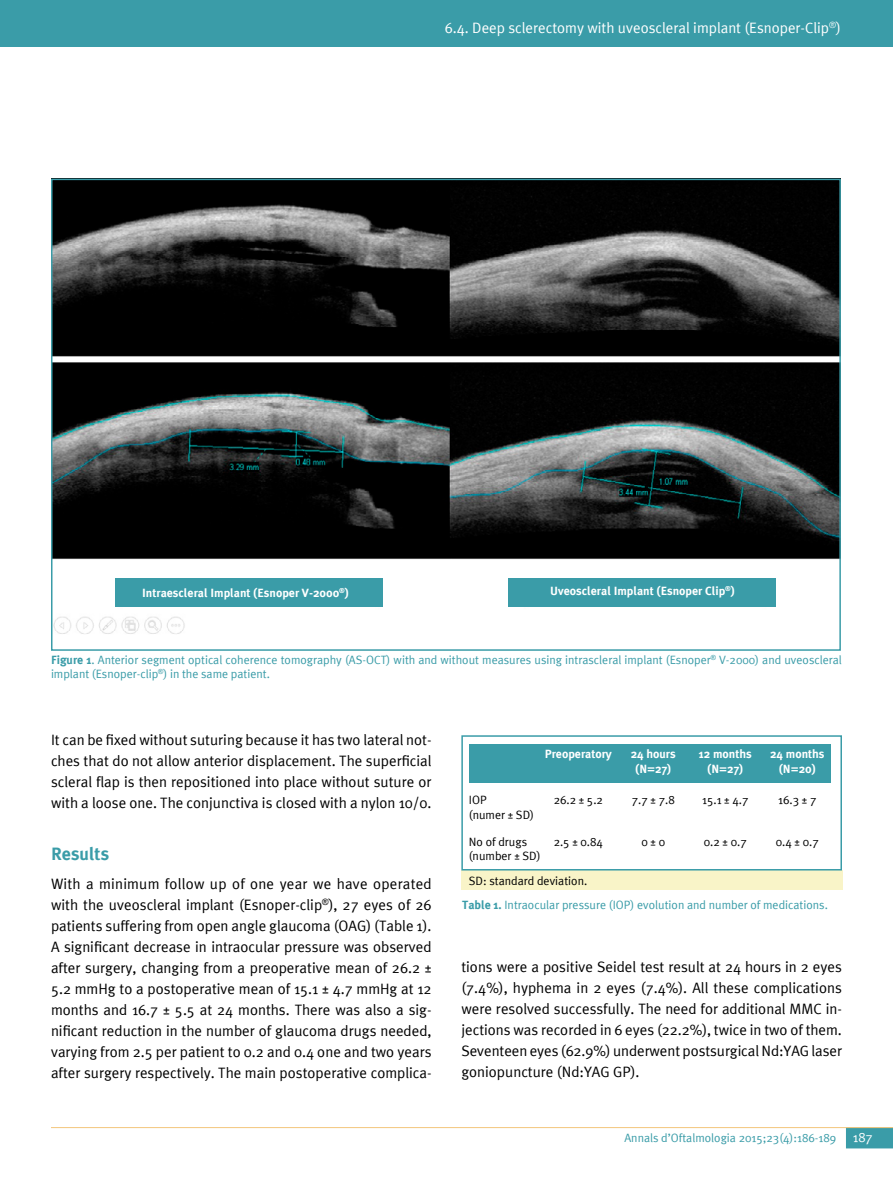
<style>
.page{position:relative;width:893px;height:1191px;background:#fff}
.page>*{position:absolute;margin:0;border:0;box-sizing:border-box;transform-origin:0 0}
.t1{font:700 18px "Meta Plus";color:#3a9ca8}
.t2{font:15px/21px "Meta Plus Normal";color:#000;text-align:justify}
.t3{font:15px "Meta Plus Normal";color:#fff}
.t4{font:13.5px "Meta Plus Normal";color:#fff}
.t5{font:12px/14.4px "Meta Plus Normal";color:#3a9ca8}
.t6{font:700 12px "Meta Plus";color:#fff}
.t7{font:12px/24.8px "Meta Plus Normal";color:#000}
.s1{font-family:"Meta Plus";font-weight:700}
</style>
<div class="page">
<svg style="left:846px;top:1128px;width:47px;height:20px"></svg>
<hr style="left:51px;top:1127px;width:842px;height:1px;background:#f3c67c">
<div style="left:0;top:0;width:893px;height:47px;background:#3a9ca8"></div>
<div style="left:461px;top:870px;width:382px;height:20px;background:#f9f4c8"></div>
<div style="left:470px;top:744px;width:361px;height:38px;background:#3a9ca8"></div>
<img style="left:54px;top:182px;width:784px;height:452px">
<div style="left:461px;top:735px;width:381px;height:135px;border:2px solid #3a9ca8"></div>
<div style="left:51px;top:179px;width:790px;height:472px;border:2px solid #3a9ca8"></div>
<div style="left:116px;top:578px;width:267px;height:28px;background:#3a9ca8"></div>
<div style="left:509px;top:578px;width:267px;height:28px;background:#3a9ca8"></div>
<p class="t3" style="left:445px;top:19px;width:398px">6.4. Deep sclerectomy with uveoscleral implant (Esnoper-Clip<sup>®</sup>)</p>
<p class="t6" style="left:142px;top:586px;width:208px">Intraescleral Implant (Esnoper V-2000<sup>®</sup>)</p>
<p class="t6" style="left:550px;top:584px;width:186px">Uveoscleral Implant (Esnoper Clip<sup>®</sup>)</p>
<p class="t5" style="left:51px;top:652px;width:792px"><span class="s1">Figure 1</span>. Anterior segment optical coherence tomography (AS-OCT) with and without measures using intrascleral implant (Esnoper<sup>®</sup> V-2000) and uveoscleral implant (Esnoper-clip<sup>®</sup>) in the same patient.</p>
<p class="t2" style="left:51px;top:729px;width:382px">It can be fixed without suturing because it has two lateral not&shy;ches that do not allow anterior displacement. The superficial scleral flap is then repositioned into place without suture or with a loose one. The conjunctiva is closed with a nylon 10/0.</p>
<p class="t1" style="left:51px;top:843px;width:60px">Results</p>
<p class="t2" style="left:51px;top:873px;width:382px">With a minimum follow up of one year we have operated with the uveoscleral implant (Esnoper-clip<sup>®</sup>), 27 eyes of 26 patients suffering from open angle glaucoma (OAG) (Table 1).<br>A significant decrease in intraocular pressure was observed after surgery, changing from a preoperative mean of 26.2 ± 5.2 mmHg to a postoperative mean of 15.1 ± 4.7 mmHg at 12 months and 16.7 ± 5.5 at 24 months. There was also a sig&shy;nificant reduction in the number of glaucoma drugs needed, varying from 2.5 per patient to 0.2 and 0.4 one and two years after surgery respectively. The main postoperative complica-</p>
<p class="t6" style="left:545px;top:747px;width:69px">Preoperatory</p>
<p class="t6" style="left:631px;top:747px;width:47px">24 hours</p>
<p class="t6" style="left:699px;top:747px;width:54px">12 months</p>
<p class="t6" style="left:770px;top:747px;width:56px">24 months</p>
<p class="t6" style="left:635px;top:761px;width:38px">(N=27)</p>
<p class="t6" style="left:707px;top:761px;width:38px">(N=27)</p>
<p class="t6" style="left:779px;top:761px;width:39px">(N=20)</p>
<p class="t7" style="left:469px;top:787px;width:19px">IOP</p>
<p class="t7" style="left:554px;top:787px;width:51px">26.2 ± 5.2</p>
<p class="t7" style="left:632px;top:787px;width:44px">7.7 ± 7.8</p>
<p class="t7" style="left:702px;top:787px;width:48px">15.1 ± 4.7</p>
<p class="t7" style="left:778px;top:787px;width:40px">16.3 ± 7</p>
<p class="t7" style="left:469px;top:802px;width:67px">(numer ± SD)</p>
<p class="t7" style="left:469px;top:829px;width:60px">No of drugs</p>
<p class="t7" style="left:554px;top:829px;width:51px">2.5 ± 0.84</p>
<p class="t7" style="left:641px;top:829px;width:25px">0 ± 0</p>
<p class="t7" style="left:704px;top:829px;width:44px">0.2 ± 0.7</p>
<p class="t7" style="left:776px;top:829px;width:44px">0.4 ± 0.7</p>
<p class="t7" style="left:469px;top:843px;width:120px">(number ± SD)<br>SD: standard deviation.</p>
<p class="t5" style="left:462px;top:897px;width:367px"><span class="s1">Table 1.</span> Intraocular pressure (IOP) evolution and number of medications.</p>
<p class="t2" style="left:461px;top:955px;width:382px">tions were a positive Seidel test result at 24 hours in 2 eyes (7.4%), hyphema in 2 eyes (7.4%). All these complications were resolved successfully. The need for additional MMC in&shy;jections was recorded in 6 eyes (22.2%), twice in two of them.<br>Seventeen eyes (62.9%) underwent postsurgical Nd:YAG laser goniopuncture (Nd:YAG GP).</p>
<p class="t5" style="left:624px;top:1130px;width:213px">Annals d’Oftalmologia 2015;23(4):186-189</p>
<p class="t4" style="left:853px;top:1129px;width:21px">187</p>
</div>
